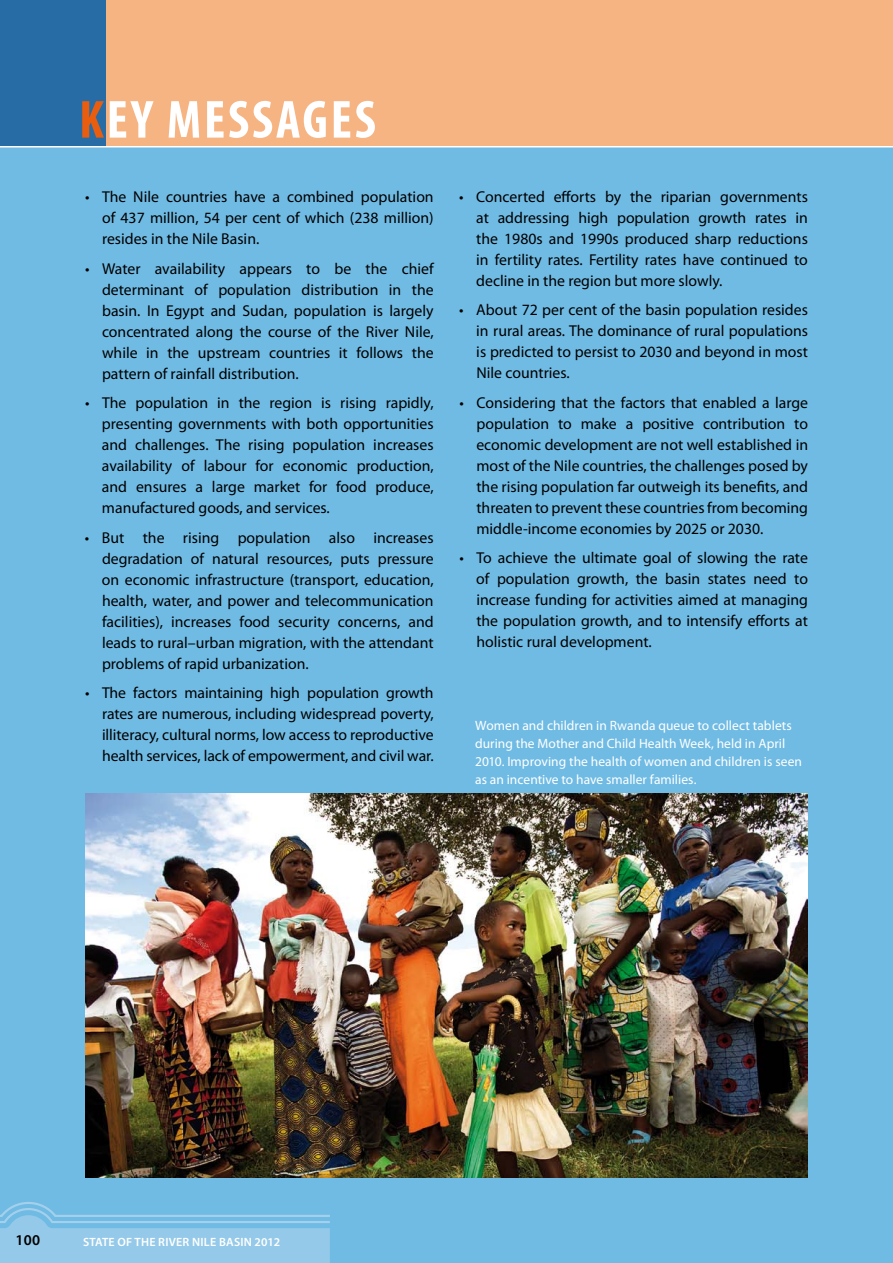
<style>
.page{position:relative;width:893px;height:1263px;background:#70bbe4}
.page>*{position:absolute;margin:0;border:0;box-sizing:border-box;transform-origin:0 0}
.t1{font:700 condensed 54px "Myriad Pro";letter-spacing:.05em;color:#fff}
.t2{font:15.75px/21px "Myriad Pro";color:#000;text-align:justify}
.t3{font:600 15px "Myriad Pro";color:#000}
.t4{font:13.5px/18px "Myriad Pro";letter-spacing:.005em;color:#fff}
.t5{font:600 12px "Myriad Pro";letter-spacing:.02em;color:#fff}
.s1{color:#e95d0f}
</style>
<div class="page">
<div style="left:0;top:0;width:107px;height:146px;background:#286ca5"></div>
<div style="left:107px;top:0;width:786px;height:147px;background:#f7b483"></div>
<svg style="left:0;top:1202px;width:330px;height:61px"></svg>
<hr style="left:0;top:146px;width:893px;height:1px;background:#fff">
<img style="left:85px;top:794px;width:723px;height:384px">
<p class="t1" style="left:79px;top:86px;width:298px"><span class="s1">K</span>EY MESSAGES</p>
<p class="t2" style="left:102px;top:186px;width:333px;text-indent:-17px">• The Nile countries have a combined population of 437 million, 54 per cent of which (238 million) resides in the Nile Basin.</p>
<p class="t2" style="left:102px;top:258px;width:333px;text-indent:-17px">• Water availability appears to be the chief determinant of population distribution in the basin. In Egypt and Sudan, population is largely concentrated along the course of the River Nile, while in the upstream countries it follows the pattern of rainfall distribution.</p>
<p class="t2" style="left:102px;top:392px;width:333px;text-indent:-17px">• The population in the region is rising rapidly, presenting governments with both opportunities and challenges. The rising population increases availability of labour for economic production, and ensures a large market for food produce, manufactured goods, and services.</p>
<p class="t2" style="left:102px;top:526px;width:333px;text-indent:-17px">• But the rising population also increases degradation of natural resources, puts pressure on economic infrastructure (transport, education, health, water, and power and telecommunication facilities), increases food security concerns, and leads to rural–urban migration, with the attendant problems of rapid urbanization.</p>
<p class="t2" style="left:102px;top:682px;width:333px;text-indent:-17px">• The factors maintaining high population growth rates are numerous, including widespread poverty, illiteracy, cultural norms, low access to reproductive health services, lack of empowerment, and civil war.</p>
<p class="t2" style="left:476px;top:186px;width:333px;text-indent:-17px">• Concerted efforts by the riparian governments at addressing high population growth rates in the 1980s and 1990s produced sharp reductions in fertility rates. Fertility rates have continued to decline in the region but more slowly.</p>
<p class="t2" style="left:476px;top:299px;width:333px;text-indent:-17px">• About 72 per cent of the basin population resides in rural areas. The dominance of rural populations is predicted to persist to 2030 and beyond in most Nile countries.</p>
<p class="t2" style="left:476px;top:392px;width:333px;text-indent:-17px">• Considering that the factors that enabled a large population to make a positive contribution to economic development are not well established in most of the Nile countries, the challenges posed by the rising population far outweigh its benefits, and threaten to prevent these countries from becoming middle-income economies by 2025 or 2030.</p>
<p class="t2" style="left:476px;top:547px;width:333px;text-indent:-17px">• To achieve the ultimate goal of slowing the rate of population growth, the basin states need to increase funding for activities aimed at managing the population growth, and to intensify efforts at holistic rural development.</p>
<p class="t4" style="left:475px;top:716px;width:328px">Women and children in Rwanda queue to collect tablets during the Mother and Child Health Week, held in April 2010. Improving the health of women and children is seen as an incentive to have smaller families.</p>
<p class="t3" style="left:15px;top:1230px;width:26px">100</p>
<p class="t5" style="left:83px;top:1234px;width:199px">STATE OF THE RIVER NILE BASIN 2012</p>
</div>
